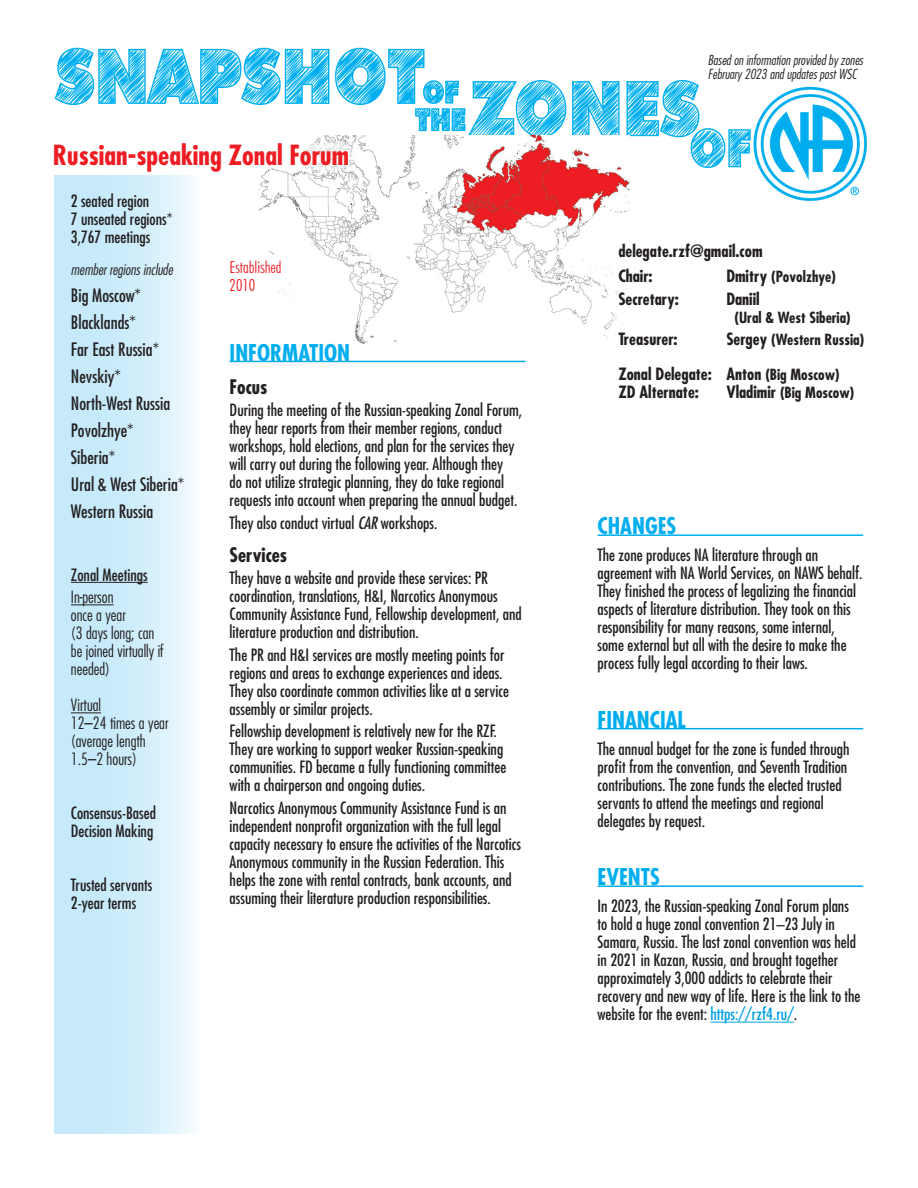
<style>
.page{position:relative;width:918px;height:1188px;background:#fff}
.page>*{position:absolute;margin:0;border:0;box-sizing:border-box;transform-origin:0 0}
.t1{font:700 condensed 27px "Futura Std";color:#ee1d23}
.t2{font:700 condensed 22.5px "Futura Std";color:#00aeef}
.t3{font:700 condensed 19.5px "Futura Std";color:#231f20}
.t4{font:condensed 18px/27px "Futura Std";color:#231f20}
.t5{font:condensed 16.5px/18px "Futura Std";color:#231f20}
.t6{font:300 condensed 16.5px/18px "Futura Std";color:#231f20}
.t7{font:700 condensed 16.5px/25.5px "Futura Std";color:#231f20}
.t8{font:300 condensed 16.5px/18px "Futura BT";color:#ee1d23}
.t9{font:700 condensed 15px "Futura Std";color:#231f20}
.t10{font:italic 300 condensed 15px "Futura Std";color:#231f20}
.t11{font:italic 300 condensed 13.5px/13.5px "Futura Std";color:#231f20}
.s1{font-style:italic}
.s2{font-size:16.5px}
.s3{font-size:15px}
.s4{color:#00a1e3}
</style>
<div class="page">
<img style="left:54px;top:47px;width:813px;height:153px">
<div style="left:54px;top:175px;width:146px;height:958px;background:linear-gradient(to right,#bbe6f9,#ecf8fd)"></div>
<img style="left:260px;top:136px;width:369px;height:207px">
<div style="left:69px;top:142px;width:284px;height:28px;background:#fff"></div>
<hr style="left:598px;top:534px;width:265px;height:2px;background:#00aeef">
<hr style="left:598px;top:728px;width:265px;height:1px;background:#00aeef">
<hr style="left:598px;top:885px;width:265px;height:2px;background:#00aeef">
<hr style="left:710px;top:1022px;width:84px;height:1px;background:#00a1e3">
<hr style="left:71px;top:582px;width:77px;height:1px;background:#231f20">
<hr style="left:71px;top:605px;width:43px;height:1px;background:#231f20">
<hr style="left:71px;top:713px;width:30px;height:1px;background:#231f20">
<hr style="left:230px;top:361px;width:296px;height:1px;background:#00aeef">
<div style="left:610px;top:224px;width:193px;height:209px;background:#fff"></div>
<h1 class="t1" style="left:53px;top:138px;width:298px">Russian-speaking Zonal Forum</h1>
<p class="t5" style="left:71px;top:192px;width:103px">2 seated region<br>7 unseated regions*<br>3,767 meetings</p>
<p class="t10" style="left:71px;top:260px;width:104px">member regions include</p>
<p class="t4" style="left:71px;top:281px;width:115px">Big Moscow*<br>Blacklands*<br>Far East Russia*<br>Nevskiy*<br>North-West Russia<br>Povolzhye*<br>Siberia*<br>Ural &amp; West Siberia*<br>Western Russia</p>
<p class="t8" style="left:230px;top:258px;width:54px">Established<br>2010</p>
<h2 class="t2" style="left:230px;top:338px;width:122px">INFORMATION</h2>
<p class="t3" style="left:230px;top:374px;width:39px">Focus</p>
<p class="t5" style="left:230px;top:401px;width:294px">During the meeting of the Russian-speaking Zonal Forum, they hear reports from their member regions, conduct workshops, hold elections, and plan for the services they will carry out during the following year. Although they<br>do not utilize strategic planning, they do take regional requests into account when preparing the annual budget.</p>
<p class="t5" style="left:230px;top:514px;width:209px">They also conduct virtual <span class="s1">CAR</span> workshops.</p>
<p class="t3" style="left:230px;top:542px;width:59px">Services</p>
<p class="t5" style="left:230px;top:569px;width:294px">They have a website and provide these services: PR coordination, translations, H&amp;I, Narcotics Anonymous Community Assistance Fund, Fellowship development, and literature production and distribution.</p>
<p class="t5" style="left:230px;top:646px;width:281px">The PR and H&amp;I services are mostly meeting points for regions and areas to exchange experiences and ideas.<br>They also coordinate common activities like at a service assembly or similar projects.</p>
<p class="t5" style="left:230px;top:722px;width:278px">Fellowship development is relatively new for the RZF.<br>They are working to support weaker Russian-speaking communities. FD became a fully functioning committee with a chairperson and ongoing duties.</p>
<p class="t5" style="left:230px;top:799px;width:293px">Narcotics Anonymous Community Assistance Fund is an independent nonprofit organization with the full legal capacity necessary to ensure the activities of the Narcotics Anonymous community in the Russian Federation. This helps the zone with rental contracts, bank accounts, and assuming their literature production responsibilities.</p>
<p class="t5" style="left:71px;top:565px;width:78px">Zonal Meetings</p>
<p class="t6" style="left:71px;top:588px;width:94px">In-person<br>once a year<br>(3 days long; can be joined virtually if needed)</p>
<p class="t6" style="left:71px;top:696px;width:99px">Virtual<br>12–24 times a year (average length<br>1.5–2 hours)</p>
<p class="t5" style="left:71px;top:804px;width:87px">Consensus-Based<br>Decision Making</p>
<p class="t5" style="left:71px;top:876px;width:83px">Trusted servants<br>2-year terms</p>
<p class="t11" style="left:708px;top:54px;width:157px">Based on information provided by zones<br>February 2023 and updates post WSC</p>
<p class="t7" style="left:618px;top:238px;width:146px">delegate.rzf@gmail.com<br>Chair:</p>
<p class="t9" style="left:726px;top:267px;width:111px"><span class="s2">Dmitry</span> (Povolzhye)</p>
<p class="t7" style="left:618px;top:286px;width:62px">Secretary:</p>
<p class="t7" style="left:726px;top:286px;width:35px">Daniil</p>
<p class="t9" style="left:735px;top:308px;width:118px">(Ural &amp; West Siberia)</p>
<p class="t7" style="left:618px;top:326px;width:61px">Treasurer:</p>
<p class="t9" style="left:726px;top:330px;width:139px"><span class="s2">Sergey</span> (Western Russia)</p>
<p class="t7" style="left:618px;top:365px;width:223px;line-height:18px">Zonal Delegate: Anton <span class="s3">(Big Moscow)<br></span>ZD Alternate:</p>
<p class="t9" style="left:726px;top:383px;width:129px"><span class="s2">Vladimir</span> (Big Moscow)</p>
<h2 class="t2" style="left:598px;top:512px;width:80px">CHANGES</h2>
<p class="t5" style="left:598px;top:546px;width:267px">The zone produces NA literature through an agreement with NA World Services, on NAWS behalf.<br>They finished the process of legalizing the financial aspects of literature distribution. They took on this responsibility for many reasons, some internal, some external but all with the desire to make the process fully legal according to their laws.</p>
<h2 class="t2" style="left:598px;top:706px;width:90px">FINANCIAL</h2>
<p class="t5" style="left:598px;top:740px;width:253px">The annual budget for the zone is funded through profit from the convention, and Seventh Tradition contributions. The zone funds the elected trusted servants to attend the meetings and regional delegates by request.</p>
<h2 class="t2" style="left:598px;top:863px;width:64px">EVENTS</h2>
<p class="t5" style="left:598px;top:897px;width:264px">In 2023, the Russian-speaking Zonal Forum plans to hold a huge zonal convention 21–23 July in Samara, Russia. The last zonal convention was held in 2021 in Kazan, Russia, and brought together approximately 3,000 addicts to celebrate their recovery and new way of life. Here is the link to the website for the event: <span class="s4">https://rzf4.ru/</span>.</p>
</div>
